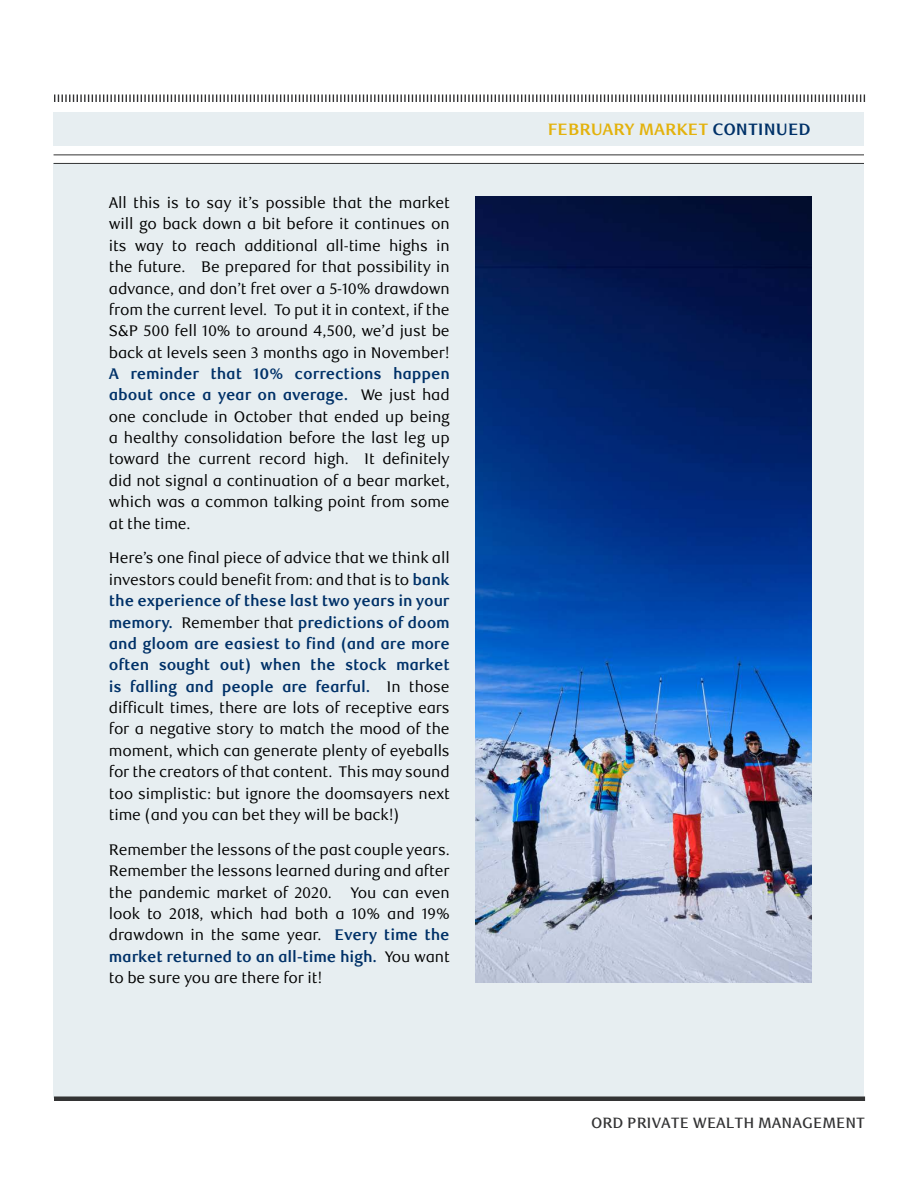
<style>
.page{position:relative;width:918px;height:1188px;background:#fff}
.page>*{position:absolute;margin:0;border:0;box-sizing:border-box;transform-origin:0 0}
.t1{font:700 16.5px "RBC Text";color:#e3b20c}
.t2{font:15.3px/21.3px "RBC Text";letter-spacing:-.01em;color:#000;text-align:justify}
.t3{font:500 15px "RBC Text";color:#333334}
.s1{font-weight:700;color:#003168}
.s2{color:#003168}
</style>
<div class="page">
<div style="left:54px;top:164px;width:810px;height:934px;background:#e7eef1"></div>
<div style="left:54px;top:1096px;width:811px;height:5px;background:#333334"></div>
<svg style="left:54px;top:94px;width:812px;height:8px"></svg>
<div style="left:54px;top:113px;width:810px;height:33px;background:#e7eef1"></div>
<hr style="left:54px;top:154px;width:810px;height:1px;background:#333334">
<hr style="left:54px;top:163px;width:810px;height:1px;background:#333334">
<img style="left:476px;top:197px;width:335px;height:786px">
<p class="t2" style="left:109px;top:192px;width:342px">All this is to say it’s possible that the market will go back down a bit before it continues on its way to reach additional all-time highs in the future. Be prepared for that possibility in advance, and don’t fret over a 5-10% drawdown from the current level. To put it in context, if the S&amp;P 500 fell 10% to around 4,500, we’d just be back at levels seen 3 months ago in November!</p>
<p class="t2" style="left:109px;top:363px;width:342px"><span class="s1">A reminder that 10% corrections happen about once a year on average.</span> We just had one conclude in October that ended up being a healthy consolidation before the last leg up toward the current record high. It definitely did not signal a continuation of a bear market, which was a common talking point from some at the time.</p>
<p class="t2" style="left:109px;top:548px;width:342px">Here’s one final piece of advice that we think all investors could benefit from: and that is to <span class="s1">bank the experience of these last two years in your memory.</span> Remember that <span class="s1">predictions of doom and gloom are easiest to find (and are more often sought out) when the stock market is falling and people are fearful.</span> In those difficult times, there are lots of receptive ears for a negative story to match the mood of the moment, which can generate plenty of eyeballs for the creators of that content. This may sound too simplistic: but ignore the doomsayers next time (and you can bet they will be back!)</p>
<p class="t2" style="left:109px;top:839px;width:342px">Remember the lessons of the past couple years.<br>Remember the lessons learned during and after the pandemic market of 2020. You can even look to 2018, which had both a 10% and 19% drawdown in the same year. <span class="s1">Every time the market returned to an all-time high.</span> You want to be sure you are there for it!</p>
<p class="t1" style="left:548px;top:120px;width:264px">FEBRUARY MARKET <span class="s2">CONTINUED</span></p>
<p class="t3" style="left:591px;top:1114px;width:275px">ORD PRIVATE WEALTH MANAGEMENT</p>
</div>
